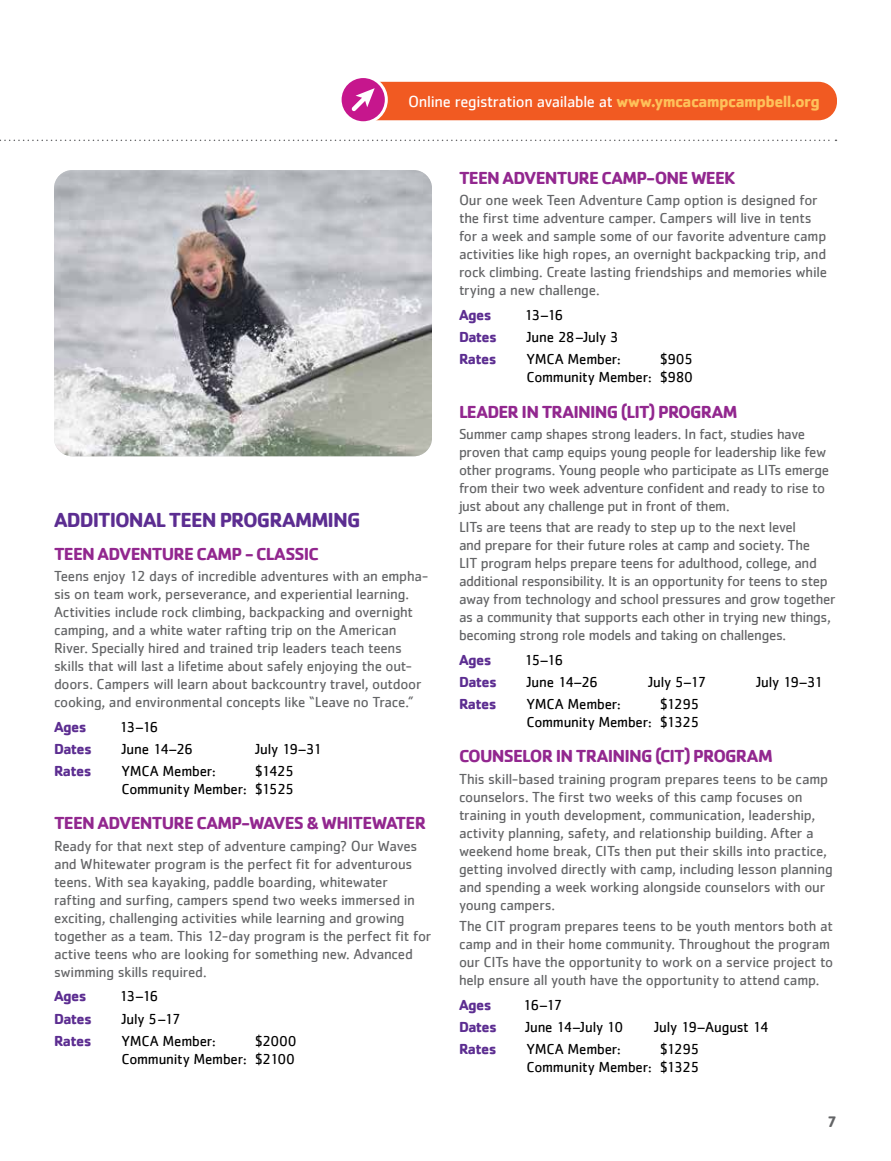
<style>
.page{position:relative;width:891px;height:1161px;background:#fff}
.page>*{position:absolute;margin:0;border:0;box-sizing:border-box;transform-origin:0 0}
.t1{font:700 21px "Cachet";letter-spacing:-.045em;color:#5c2d91}
.t2{font:700 18px "Cachet";letter-spacing:-.045em;color:#92278f}
.t3{font:16.5px "Cachet";letter-spacing:-.02em;color:#fff}
.t4{font:700 15.75px "Cachet";color:#636466}
.t5{font:15px/18px "Cachet";letter-spacing:-.02em;color:#636466}
.t6{font:15px/18px "Cachet";letter-spacing:-.015em;color:#000;text-align:right}
.t7{font:700 15px "Cachet";letter-spacing:-.04em;color:#5c2d91}
.s1{font-weight:700;color:#fec15a}
</style>
<div class="page">
<svg style="left:0;top:140px;width:837px;height:1px"></svg>
<img style="left:54px;top:170px;width:378px;height:286px">
<svg style="left:340px;top:77px;width:46px;height:46px"></svg>
<div style="left:339px;top:75px;width:49px;height:49px;border:3px solid #fff;border-radius:50%"></div>
<svg style="left:352px;top:82px;width:485px;height:38px;background:#ef5a2c"></svg>
<p class="t3" style="left:408px;top:92px;width:413px">Online registration available at <span class="s1">www.ymcacampcampbell.org</span></p>
<h1 class="t1" style="left:54px;top:506px;width:308px">ADDITIONAL TEEN PROGRAMMING</h1>
<p class="t2" style="left:54px;top:542px;width:266px">TEEN ADVENTURE CAMP - CLASSIC</p>
<p class="t5" style="left:54px;top:566px;width:376px">Teens enjoy 12 days of incredible adventures with an empha&shy;sis on team work, perseverance, and experiential learning.<br>Activities include rock climbing, backpacking and overnight camping, and a white water rafting trip on the American River. Specially hired and trained trip leaders teach teens skills that will last a lifetime about safely enjoying the out&shy;doors. Campers will learn about backcountry travel, outdoor cooking, and environmental concepts like “Leave no Trace.”</p>
<p class="t7" style="left:54px;top:717px;width:34px">Ages</p>
<p class="t6" style="left:119px;top:717px;width:41px">13–16</p>
<p class="t7" style="left:54px;top:739px;width:40px">Dates</p>
<p class="t6" style="left:122px;top:740px;width:73px">June 14–26</p>
<p class="t6" style="left:255px;top:740px;width:68px">July 19–31</p>
<p class="t7" style="left:54px;top:761px;width:39px">Rates</p>
<p class="t6" style="left:122px;top:762px;width:96px">YMCA Member:</p>
<p class="t6" style="left:122px;top:762px;width:174px">$1425<br>Community Member: $1525</p>
<p class="t2" style="left:54px;top:812px;width:374px">TEEN ADVENTURE CAMP-WAVES &amp; WHITEWATER</p>
<p class="t5" style="left:54px;top:836px;width:379px">Ready for that next step of adventure camping? Our Waves and Whitewater program is the perfect fit for adventurous teens. With sea kayaking, paddle boarding, whitewater rafting and surfing, campers spend two weeks immersed in exciting, challenging activities while learning and growing together as a team. This 12-day program is the perfect fit for active teens who are looking for something new. Advanced swimming skills required.</p>
<p class="t7" style="left:54px;top:986px;width:34px">Ages</p>
<p class="t6" style="left:119px;top:987px;width:41px">13–16</p>
<p class="t7" style="left:54px;top:1009px;width:40px">Dates</p>
<p class="t6" style="left:122px;top:1009px;width:61px">July 5–17</p>
<p class="t7" style="left:54px;top:1031px;width:39px">Rates</p>
<p class="t6" style="left:122px;top:1032px;width:96px">YMCA Member:</p>
<p class="t6" style="left:122px;top:1032px;width:177px">$2000<br>Community Member: $2100</p>
<p class="t2" style="left:459px;top:166px;width:278px">TEEN ADVENTURE CAMP-ONE WEEK</p>
<p class="t5" style="left:459px;top:191px;width:370px">Our one week Teen Adventure Camp option is designed for the first time adventure camper. Campers will live in tents for a week and sample some of our favorite adventure camp activities like high ropes, an overnight backpacking trip, and rock climbing. Create lasting friendships and memories while trying a new challenge.</p>
<p class="t7" style="left:459px;top:305px;width:34px">Ages</p>
<p class="t6" style="left:524px;top:305px;width:41px">13–16</p>
<p class="t7" style="left:459px;top:327px;width:40px">Dates</p>
<p class="t6" style="left:526px;top:328px;width:94px">June 28–July 3</p>
<p class="t7" style="left:459px;top:350px;width:39px">Rates</p>
<p class="t6" style="left:526px;top:350px;width:96px">YMCA Member:</p>
<p class="t6" style="left:526px;top:350px;width:168px">$905<br>Community Member: $980</p>
<p class="t2" style="left:459px;top:400px;width:280px">LEADER IN TRAINING (LIT) PROGRAM</p>
<p class="t5" style="left:459px;top:424px;width:372px">Summer camp shapes strong leaders. In fact, studies have proven that camp equips young people for leadership like few other programs. Young people who participate as LITs emerge from their two week adventure confident and ready to rise to just about any challenge put in front of them.</p>
<p class="t5" style="left:459px;top:518px;width:378px">LITs are teens that are ready to step up to the next level<br>and prepare for their future roles at camp and society. The<br>LIT program helps prepare teens for adulthood, college, and additional responsibility. It is an opportunity for teens to step away from technology and school pressures and grow together as a community that supports each other in trying new things, becoming strong role models and taking on challenges.</p>
<p class="t7" style="left:459px;top:650px;width:34px">Ages</p>
<p class="t6" style="left:524px;top:650px;width:41px">15–16</p>
<p class="t7" style="left:459px;top:672px;width:40px">Dates</p>
<p class="t6" style="left:526px;top:673px;width:73px">June 14–26</p>
<p class="t6" style="left:648px;top:673px;width:60px">July 5–17</p>
<p class="t6" style="left:756px;top:673px;width:68px">July 19–31</p>
<p class="t7" style="left:459px;top:695px;width:39px">Rates</p>
<p class="t6" style="left:526px;top:695px;width:96px">YMCA Member:</p>
<p class="t6" style="left:526px;top:695px;width:174px">$1295<br>Community Member: $1325</p>
<p class="t2" style="left:459px;top:745px;width:315px">COUNSELOR IN TRAINING (CIT) PROGRAM</p>
<p class="t5" style="left:459px;top:769px;width:375px">This skill-based training program prepares teens to be camp counselors. The first two weeks of this camp focuses on training in youth development, communication, leadership, activity planning, safety, and relationship building. After a weekend home break, CITs then put their skills into practice, getting involved directly with camp, including lesson planning and spending a week working alongside counselors with our young campers.</p>
<p class="t5" style="left:459px;top:917px;width:376px">The CIT program prepares teens to be youth mentors both at camp and in their home community. Throughout the program our CITs have the opportunity to work on a service project to help ensure all youth have the opportunity to attend camp.</p>
<p class="t7" style="left:459px;top:995px;width:34px">Ages</p>
<p class="t6" style="left:523px;top:995px;width:41px">16–17</p>
<p class="t7" style="left:459px;top:1017px;width:40px">Dates</p>
<p class="t6" style="left:525px;top:1018px;width:100px">June 14–July 10</p>
<p class="t6" style="left:654px;top:1018px;width:116px">July 19–August 14</p>
<p class="t7" style="left:459px;top:1040px;width:39px">Rates</p>
<p class="t6" style="left:526px;top:1040px;width:96px">YMCA Member:</p>
<p class="t6" style="left:526px;top:1040px;width:174px">$1295<br>Community Member: $1325</p>
<p class="t4" style="left:827px;top:1112px;width:11px">7</p>
</div>
